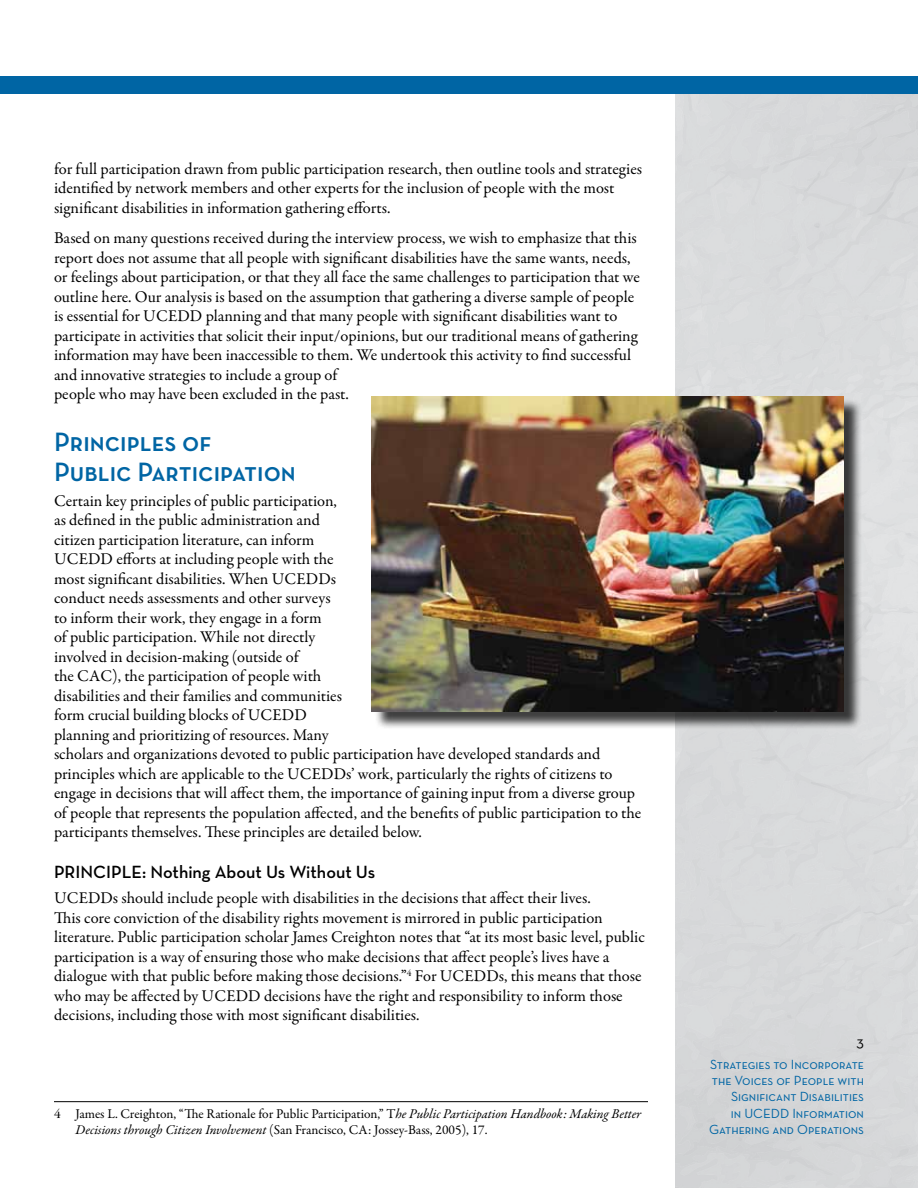
<style>
.page{position:relative;width:918px;height:1188px;background:#fff}
.page>*{position:absolute;margin:0;border:0;box-sizing:border-box;transform-origin:0 0}
.body-subheads_blue{font:600 27px/30px "Neutraface Text";color:#0065a4}
.subhead-black_small{font:600 18px "Neutraface Text";color:#000}
.body-text_11_13{font:16.5px/19.5px "Garamond Premr Pro";color:#000}
.t1{font:15px "Neutraface Text";color:#000}
.footnotes_1st_line_w{font:13.5px/15.8px "Garamond Premr Pro";color:#000}
.t2{font:13.5px/16.2px "Neutraface Text";color:#0065a4;text-align:right}
.s1{font-style:italic}
</style>
<div class="page">
<div style="left:675px;top:93px;width:243px;height:1095px;background:#d9dadb"></div>
<div style="left:0;top:76px;width:918px;height:17px;background:#0065a4"></div>
<hr style="left:54px;top:1101px;width:594px;height:1px;background:#000">
<div style="left:374px;top:399px;width:488px;height:331px;background:#000;opacity:.75"></div>
<img style="left:372px;top:396px;width:472px;height:315px">
<p class="body-text_11_13" style="left:54px;top:159px;width:590px">for full participation drawn from public participation research, then outline tools and strategies identified by network members and other experts for the inclusion of people with the most significant disabilities in information gathering efforts.</p>
<p class="body-text_11_13" style="left:54px;top:229px;width:587px">Based on many questions received during the interview process, we wish to emphasize that this report does not assume that all people with significant disabilities have the same wants, needs, or feelings about participation, or that they all face the same challenges to participation that we outline here. Our analysis is based on the assumption that gathering a diverse sample of people is essential for UCEDD planning and that many people with significant disabilities want to participate in activities that solicit their input/opinions, but our traditional means of gathering information may have been inaccessible to them. We undertook this activity to find successful and innovative strategies to include a group of<br>people who may have been excluded in the past.</p>
<p class="body-subheads_blue" style="left:54px;top:426px;width:243px">Principles of<br>Public Participation</p>
<p class="body-text_11_13" style="left:54px;top:491px;width:589px">Certain key principles of public participation,<br>as defined in the public administration and<br>citizen participation literature, can inform<br>UCEDD efforts at including people with the<br>most significant disabilities. When UCEDDs<br>conduct needs assessments and other surveys<br>to inform their work, they engage in a form<br>of public participation. While not directly<br>involved in decision-making (outside of<br>the CAC), the participation of people with<br>disabilities and their families and communities<br>form crucial building blocks of UCEDD<br>planning and prioritizing of resources. Many<br>scholars and organizations devoted to public participation have developed standards and principles which are applicable to the UCEDDs’ work, particularly the rights of citizens to engage in decisions that will affect them, the importance of gaining input from a diverse group of people that represents the population affected, and the benefits of public participation to the participants themselves. These principles are detailed below.</p>
<p class="subhead-black_small" style="left:54px;top:861px;width:323px">PRINCIPLE: Nothing About Us Without Us</p>
<p class="body-text_11_13" style="left:54px;top:889px;width:592px">UCEDDs should include people with disabilities in the decisions that affect their lives.<br>This core conviction of the disability rights movement is mirrored in public participation literature. Public participation scholar James Creighton notes that “at its most basic level, public participation is a way of ensuring those who make decisions that affect people’s lives have a dialogue with that public before making those decisions.”<sup>4</sup> For UCEDDs, this means that those who may be affected by UCEDD decisions have the right and responsibility to inform those decisions, including those with most significant disabilities.</p>
<p class="footnotes_1st_line_w" style="left:76px;top:1106px;width:567px;text-indent:-22px">4 James L. Creighton, “The Rationale for Public Participation,” T<span class="s1">he Public Participation Handbook: Making Better<br>Decisions through Citizen Involvement</span> (San Francisco, CA: Jossey-Bass, 2005), 17.</p>
<p class="t1" style="left:857px;top:1033px;width:9px">3</p>
<p class="t2" style="left:709px;top:1056px;width:156px">Strategies to Incorporate the Voices of People with<br>Significant Disabilities<br>in UCEDD Information<br>Gathering and Operations</p>
</div>
